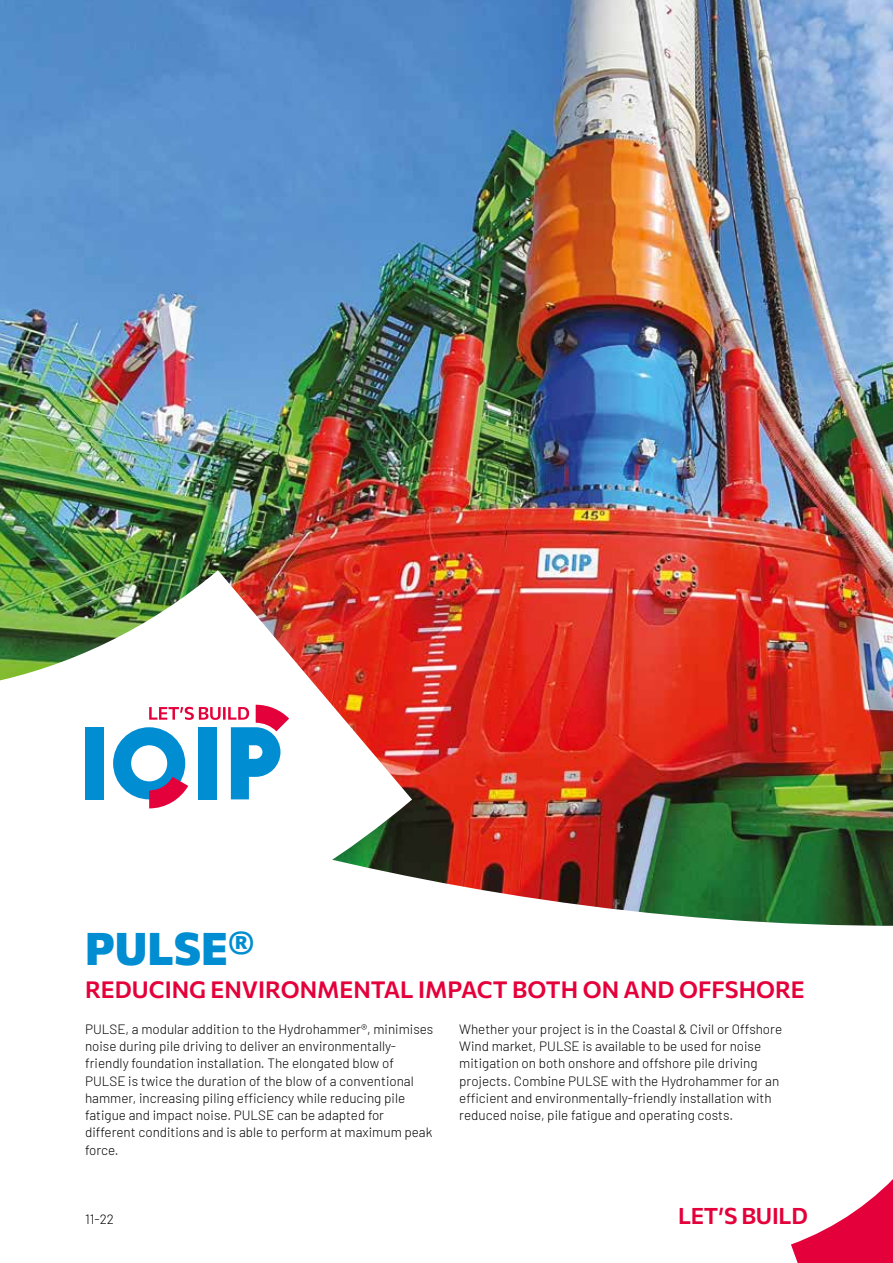
<style>
.page{position:relative;width:893px;height:1263px;background:#fff}
.page>*{position:absolute;margin:0;border:0;box-sizing:border-box;transform-origin:0 0}
.t1{font:800 45px "Commissioner";color:#008dd1}
.t2{font:600 23.25px "Commissioner";color:#e4003a}
.t3{font:600 22.5px "Commissioner";letter-spacing:-.01em;color:#e4003a}
.t4{font:300 13.5px/17.2px "Barlow";color:#000}
.s1{font-family:"Biryani"}
</style>
<div class="page">
<img style="left:0;top:0;width:893px;height:751px">
<img style="left:412px;top:751px;width:481px;height:175px">
<img style="left:0;top:570px;width:412px;height:307px">
<div style="left:85px;top:727px;width:18px;height:72px;background:#008dd1"></div>
<svg style="left:113px;top:705px;width:176px;height:103px"></svg>
<svg style="left:791px;top:1179px;width:102px;height:84px"></svg>
<h1 class="t1" style="left:85px;top:913px;width:171px">PULSE®</h1>
<h2 class="t2" style="left:85px;top:971px;width:721px">REDUCING ENVIRONMENTAL IMPACT BOTH ON AND OFFSHORE</h2>
<p class="t4" style="left:85px;top:1019px;width:350px">PULSE, a modular addition to the Hydrohammer®, minimises noise during pile driving to deliver an environmentally&shy;friendly foundation installation. The elongated blow of PULSE is twice the duration of the blow of a conventional hammer, increasing piling efficiency while reducing pile fatigue and impact noise. PULSE can be adapted for different conditions and is able to perform at maximum peak force.</p>
<p class="t4" style="left:459px;top:1019px;width:324px">Whether your project is in the Coastal &amp; Civil or Offshore Wind market, PULSE is available to be used for noise mitigation on both onshore and offshore pile driving projects. Combine PULSE with the Hydrohammer for an efficient and environmentally-friendly installation with reduced noise, pile fatigue and operating costs.</p>
<p class="t4" style="left:85px;top:1209px;width:31px">11-22</p>
<h3 class="t3" style="left:678px;top:1198px;width:131px">LET<span class="s1">’</span>S BUILD</h3>
</div>
